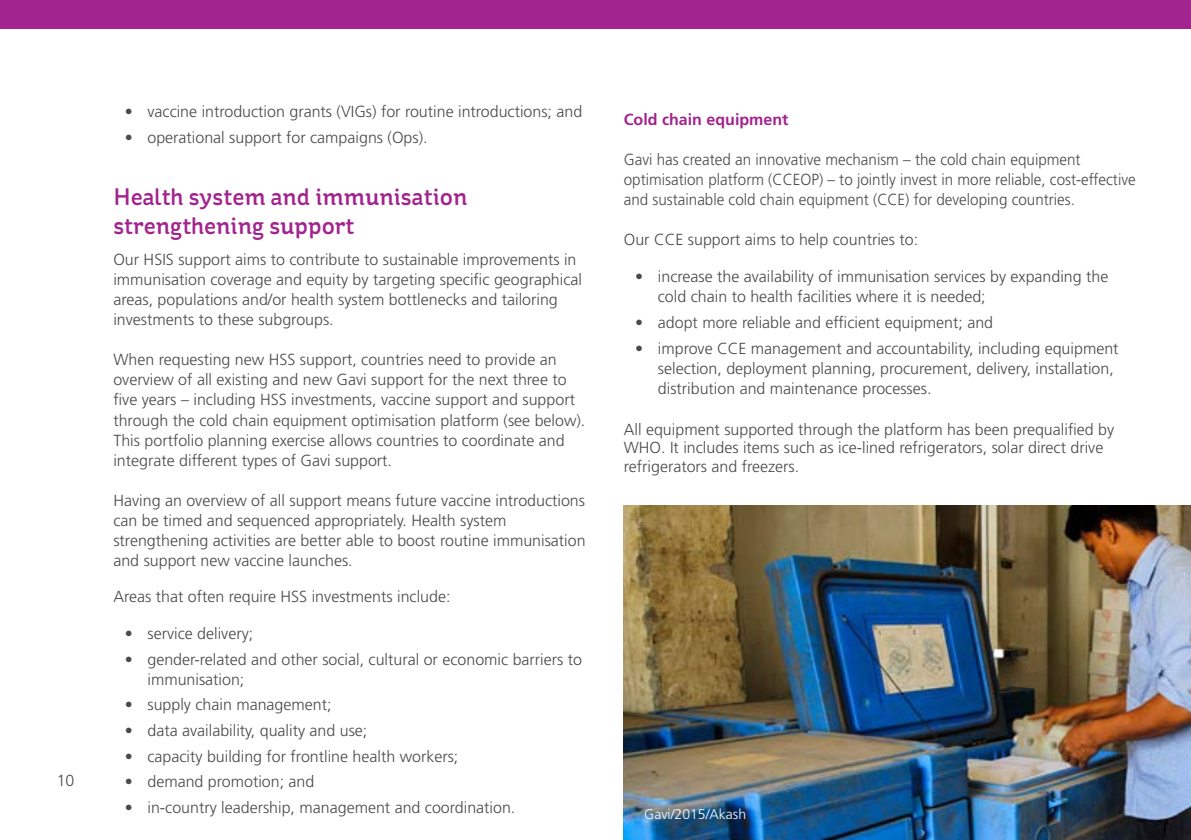
<style>
.page{position:relative;width:1191px;height:840px;background:#fff}
.page>*{position:absolute;margin:0;border:0;box-sizing:border-box;transform-origin:0 0}
.t1{font:500 24px/28.8px "St Ryde";color:#a2248e}
.t2{font:300 16px/20px "Frutiger LT Std";color:#4a4a49}
.t3{font:300 16px/20px "Frutiger LT Std";color:#4a4a49;scale:.95 1}
.t4{font:700 16px "Frutiger LT Std";color:#a2248e}
.t5{font:300 14px "Frutiger LT Std";color:#fff}
</style>
<div class="page">
<div style="left:0;top:0;width:1191px;height:28px;background:#a2248e"></div>
<img style="left:624px;top:505px;width:567px;height:334px">
<p class="t2" style="left:57px;top:770px;width:19px">10</p>
<p class="t2" style="left:125px;top:102px;width:459px">• vaccine introduction grants (VIGs) for routine introductions; and</p>
<p class="t2" style="left:125px;top:127px;width:304px">• operational support for campaigns (Ops).</p>
<p class="t4" style="left:624px;top:110px;width:166px">Cold chain equipment</p>
<p class="t3" style="left:624px;top:150px;width:540px">Gavi has created an innovative mechanism – the cold chain equipment optimisation platform (CCEOP) – to jointly invest in more reliable, cost-effective and sustainable cold chain equipment (CCE) for developing countries.</p>
<p class="t2" style="left:624px;top:230px;width:296px">Our CCE support aims to help countries to:</p>
<p class="t2" style="left:658px;top:267px;width:452px;text-indent:-23px">• increase the availability of immunisation services by expanding the cold chain to health facilities where it is needed;</p>
<p class="t2" style="left:635px;top:312px;width:359px">• adopt more reliable and efficient equipment; and</p>
<p class="t2" style="left:658px;top:338px;width:462px;text-indent:-23px">• improve CCE management and accountability, including equipment selection, deployment planning, procurement, delivery, installation, distribution and maintenance processes.</p>
<p class="t2" style="left:624px;top:419px;width:492px;line-height:18.6px">All equipment supported through the platform has been prequalified by<br>WHO. It includes items such as ice-lined refrigerators, solar direct drive refrigerators and freezers.</p>
<h1 class="t1" style="left:113px;top:183px;width:355px">Health system and immunisation strengthening support</h1>
<p class="t2" style="left:113px;top:250px;width:470px">Our HSIS support aims to contribute to sustainable improvements in immunisation coverage and equity by targeting specific geographical areas, populations and/or health system bottlenecks and tailoring investments to these subgroups.</p>
<p class="t2" style="left:113px;top:350px;width:473px">When requesting new HSS support, countries need to provide an overview of all existing and new Gavi support for the next three to five years – including HSS investments, vaccine support and support through the cold chain equipment optimisation platform (see below).<br>This portfolio planning exercise allows countries to coordinate and integrate different types of Gavi support.</p>
<p class="t2" style="left:113px;top:490px;width:474px">Having an overview of all support means future vaccine introductions can be timed and sequenced appropriately. Health system strengthening activities are better able to boost routine immunisation and support new vaccine launches.</p>
<p class="t2" style="left:113px;top:586px;width:338px">Areas that often require HSS investments include:</p>
<p class="t2" style="left:125px;top:623px;width:130px">• service delivery;</p>
<p class="t2" style="left:147px;top:649px;width:436px;text-indent:-23px">• gender-related and other social, cultural or economic barriers to immunisation;</p>
<p class="t2" style="left:125px;top:694px;width:208px">• supply chain management;</p>
<p class="t2" style="left:125px;top:720px;width:244px">• data availability, quality and use;</p>
<p class="t2" style="left:125px;top:746px;width:335px">• capacity building for frontline health workers;</p>
<p class="t2" style="left:125px;top:771px;width:191px">• demand promotion; and</p>
<p class="t2" style="left:125px;top:797px;width:392px">• in-country leadership, management and coordination.</p>
<p class="t5" style="left:644px;top:805px;width:103px">Gavi/2015/Akash</p>
</div>
